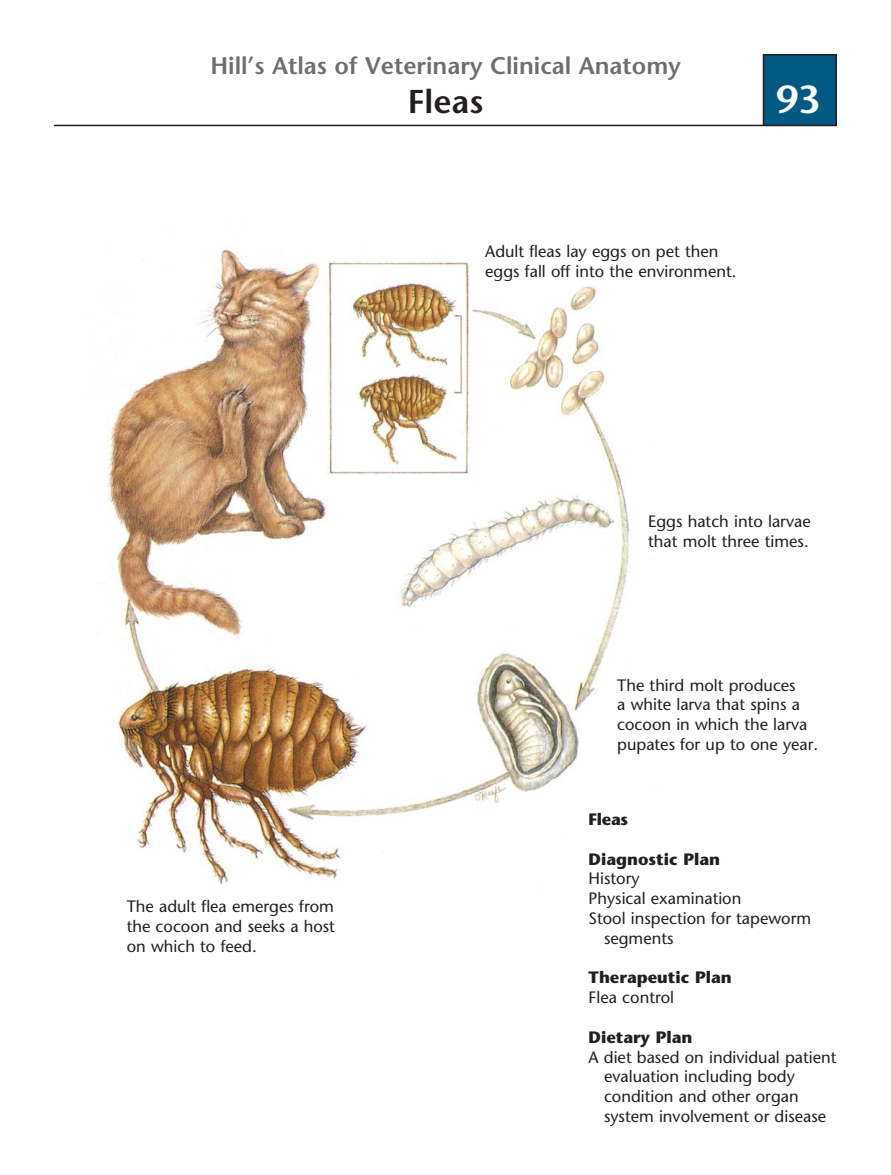
<style>
.page{position:relative;width:891px;height:1175px;background:#fff}
.page>*{position:absolute;margin:0;border:0;box-sizing:border-box;transform-origin:0 0}
.t1{font:600 39px "Stone Sans";color:#fff}
.t2{font:600 33px "Stone Sans";color:#231f20}
.t3{font:600 24px "Stone Sans";color:#6d6e70}
.t4{font:16.5px/19.8px "Stone Sans";color:#231f20}
.t5{font:700 16.5px "Stone Sans";color:#231f20}
</style>
<div class="page">
<img style="left:107px;top:249px;width:523px;height:641px">
<hr style="left:54px;top:125px;width:783px;height:1px;background:#231f20">
<div style="left:764px;top:55px;width:72px;height:70px;background:#005983"></div>
<div style="left:763px;top:54px;width:74px;height:72px;border:2px solid #231f20"></div>
<h3 class="t3" style="left:211px;top:56px;width:472px">Hill’s Atlas of Veterinary Clinical Anatomy</h3>
<h2 class="t2" style="left:408px;top:89px;width:77px">Fleas</h2>
<h1 class="t1" style="left:776px;top:84px;width:46px">93</h1>
<p class="t4" style="left:485px;top:243px;width:253px">Adult fleas lay eggs on pet then eggs fall off into the environment.</p>
<p class="t4" style="left:648px;top:513px;width:164px">Eggs hatch into larvae that molt three times.</p>
<p class="t4" style="left:127px;top:898px;width:210px;text-align:justify">The adult flea emerges from the cocoon and seeks a host on which to feed.</p>
<p class="t4" style="left:617px;top:676px;width:203px">The third molt produces<br>a white larva that spins a cocoon in which the larva pupates for up to one year.</p>
<p class="t5" style="left:589px;top:812px;width:41px">Fleas</p>
<p class="t5" style="left:589px;top:852px;width:133px">Diagnostic Plan</p>
<p class="t4" style="left:589px;top:870px;width:53px">History</p>
<p class="t4" style="left:589px;top:890px;width:154px">Physical examination</p>
<p class="t4" style="left:589px;top:910px;width:224px">Stool inspection for tapeworm</p>
<p class="t4" style="left:604px;top:930px;width:71px">segments</p>
<p class="t5" style="left:589px;top:971px;width:145px">Therapeutic Plan</p>
<p class="t4" style="left:589px;top:989px;width:87px">Flea control</p>
<p class="t5" style="left:589px;top:1030px;width:105px">Dietary Plan</p>
<p class="t4" style="left:604px;top:1048px;width:234px;text-indent:-15px">A diet based on individual patient evaluation including body condition and other organ system involvement or disease</p>
</div>
